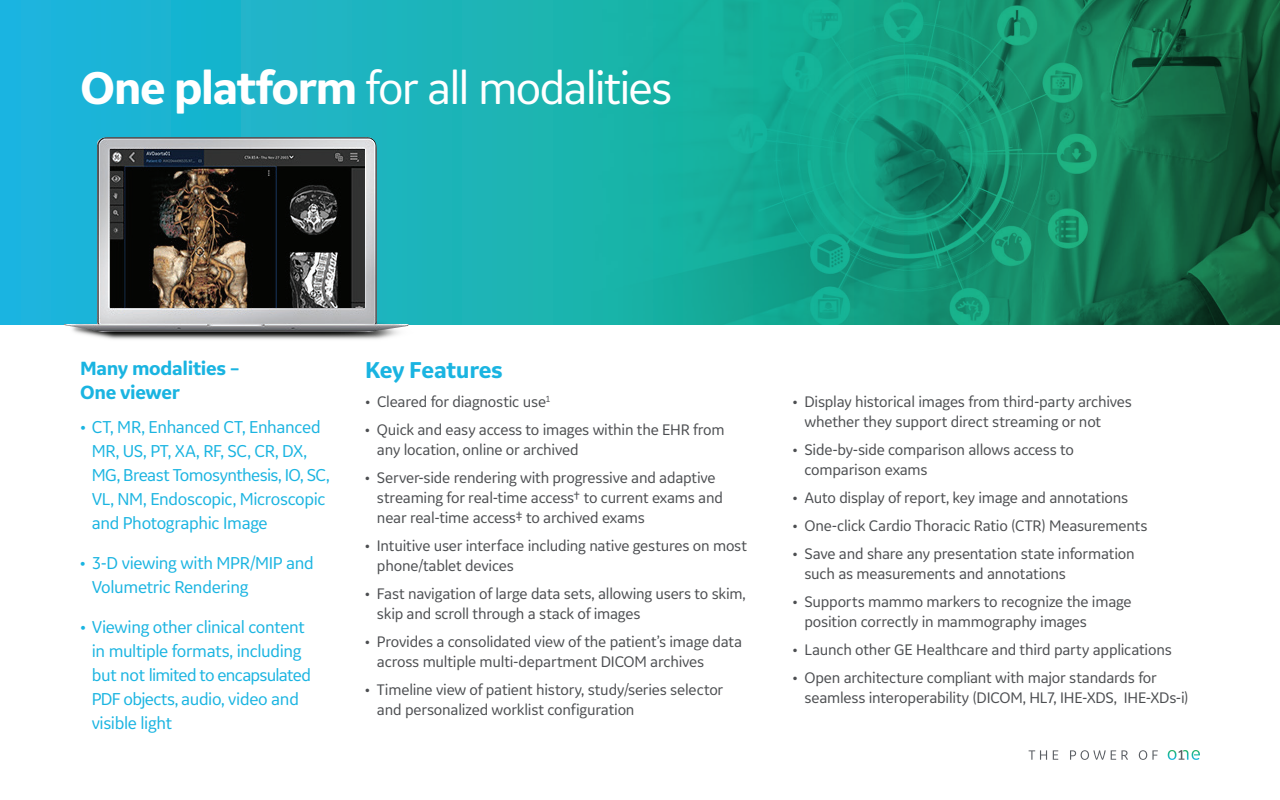
<style>
.page{position:relative;width:1280px;height:800px;background:#fff}
.page>*{position:absolute;margin:0;border:0;box-sizing:border-box;transform-origin:0 0}
.t1{font:48px "GE Inspira Sans";letter-spacing:-.04em;color:#fff}
.t2{font:700 24px "GE Inspira Sans";letter-spacing:-.015em;color:#1ab4e1}
.t3{font:700 20px/24px "GE Inspira Sans";letter-spacing:-.02em;color:#1ab4e1}
.t4{font:18px/24px "GE Inspira Sans";letter-spacing:-.02em;color:#1ab4e1}
.t5{font:16px/20px "GE Inspira Sans";letter-spacing:-.015em;color:#4c4e51}
.s1{font-weight:700}
</style>
<div class="page">
<svg style="left:0;top:0;width:1280px;height:325px;background:#179c8f"></svg>
<svg style="left:1029px;top:750px;width:18px;height:10px"></svg>
<svg style="left:1053px;top:750px;width:5px;height:10px"></svg>
<svg style="left:1070px;top:750px;width:58px;height:10px"></svg>
<svg style="left:1139px;top:750px;width:19px;height:10px"></svg>
<svg style="left:1168px;top:750px;width:32px;height:10px"></svg>
<img style="left:30px;top:132px;width:396px;height:208px">
<h1 class="t1" style="left:80px;top:58px;width:594px"><span class="s1">One platform</span> for all modalities</h1>
<p class="t3" style="left:80px;top:356px;width:161px">Many modalities –<br>One viewer</p>
<p class="t4" style="left:92px;top:415px;width:240px;text-indent:-12px">• CT, MR, Enhanced CT, Enhanced<br>MR, US, PT, XA, RF, SC, CR, DX,<br>MG, Breast Tomosynthesis, IO, SC,<br>VL, NM, Endoscopic, Microscopic and Photographic Image</p>
<p class="t4" style="left:92px;top:551px;width:224px;text-indent:-12px">• 3-D viewing with MPR/MIP and<br>Volumetric Rendering</p>
<p class="t4" style="left:92px;top:615px;width:221px;text-indent:-12px">• Viewing other clinical content in multiple formats, including but not limited to encapsulated<br>PDF objects, audio, video and visible light</p>
<h2 class="t2" style="left:365px;top:356px;width:139px">Key Features</h2>
<p class="t5" style="left:365px;top:392px;width:187px">• Cleared for diagnostic use<sup>1</sup></p>
<p class="t5" style="left:377px;top:420px;width:349px;text-indent:-12px">• Quick and easy access to images within the EHR from any location, online or archived</p>
<p class="t5" style="left:377px;top:468px;width:348px;text-indent:-12px">• Server-side rendering with progressive and adaptive streaming for real-time access† to current exams and near real-time access‡ to archived exams</p>
<p class="t5" style="left:377px;top:536px;width:372px;text-indent:-12px">• Intuitive user interface including native gestures on most phone/tablet devices</p>
<p class="t5" style="left:377px;top:584px;width:370px;text-indent:-12px">• Fast navigation of large data sets, allowing users to skim, skip and scroll through a stack of images</p>
<p class="t5" style="left:377px;top:632px;width:367px;text-indent:-12px">• Provides a consolidated view of the patient’s image data across multiple multi-department DICOM archives</p>
<p class="t5" style="left:377px;top:680px;width:348px;text-indent:-12px">• Timeline view of patient history, study/series selector and personalized worklist configuration</p>
<p class="t5" style="left:805px;top:392px;width:329px;text-indent:-12px">• Display historical images from third-party archives whether they support direct streaming or not</p>
<p class="t5" style="left:805px;top:440px;width:271px;text-indent:-12px">• Side-by-side comparison allows access to comparison exams</p>
<p class="t5" style="left:793px;top:488px;width:337px">• Auto display of report, key image and annotations</p>
<p class="t5" style="left:793px;top:516px;width:357px">• One-click Cardio Thoracic Ratio (CTR) Measurements</p>
<p class="t5" style="left:805px;top:544px;width:332px;text-indent:-12px">• Save and share any presentation state information such as measurements and annotations</p>
<p class="t5" style="left:805px;top:592px;width:329px;text-indent:-12px">• Supports mammo markers to recognize the image position correctly in mammography images</p>
<p class="t5" style="left:793px;top:640px;width:381px">• Launch other GE Healthcare and third party applications</p>
<p class="t5" style="left:805px;top:668px;width:386px;text-indent:-12px">• Open architecture compliant with major standards for seamless interoperability (DICOM, HL7, IHE-XDS, IHE-XDs-i)</p>
</div>
